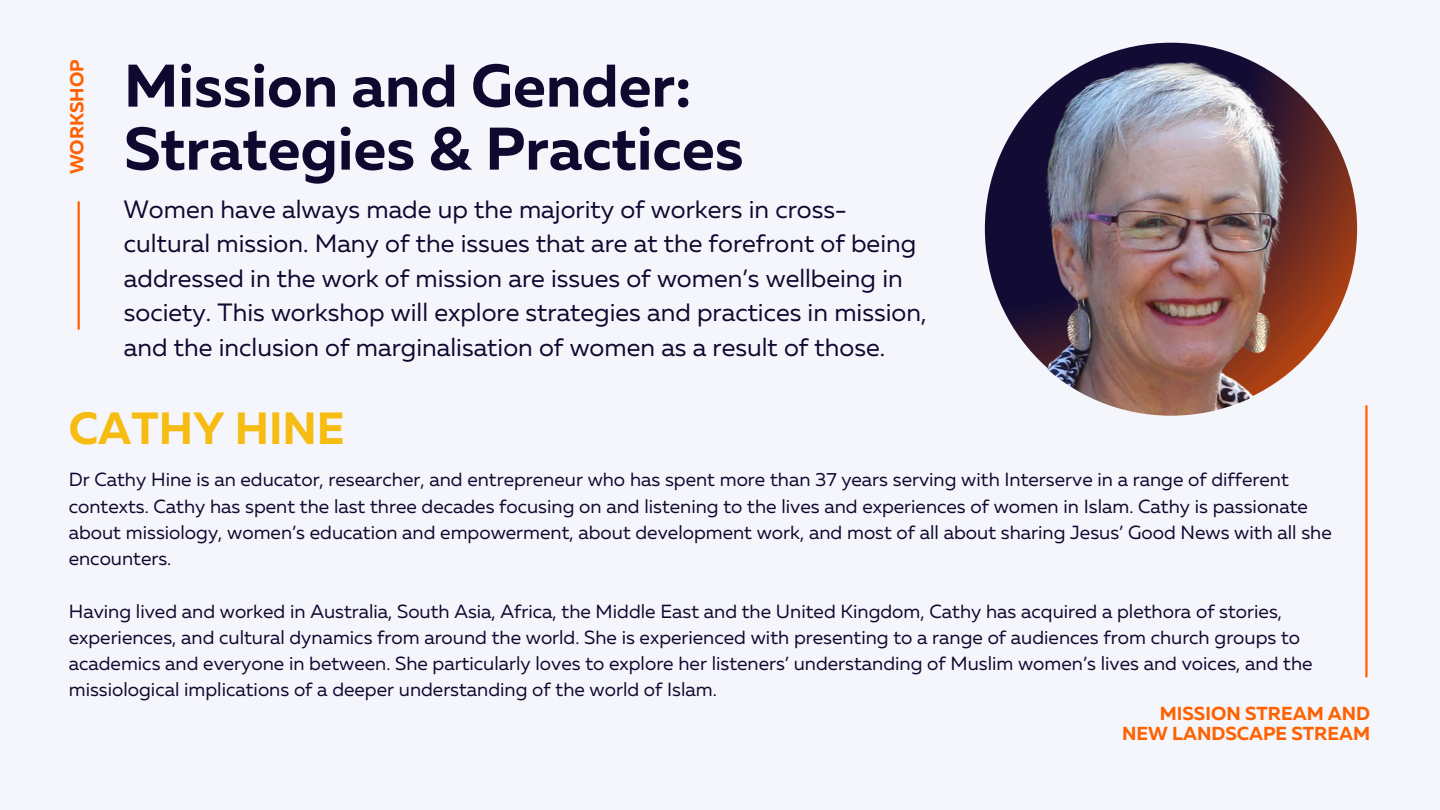
<style>
.page{position:relative;width:1440px;height:810px;background:#f4f6fc}
.page>*{position:absolute;margin:0;border:0;box-sizing:border-box;transform-origin:0 0}
.t1{font:700 60px "Muller";color:#0f082f}
.t2{font:700 45px "Muller";color:#f6bc12}
.t3{font:25px/34.5px "Muller";color:#0f082f}
.t4{font:19px/26.2px "Muller";color:#0f082f}
.t5{font:700 18.8px/19.5px "Muller";color:#ff6100;text-align:right}
</style>
<div class="page">
<hr style="left:1365px;top:406px;width:3px;height:271px;background:#ff6100">
<hr style="left:78px;top:202px;width:2px;height:127px;background:#ff6100">
<img style="left:983px;top:40px;width:376px;height:376px;border-radius:50%">
<h3 class="t5" style="left:69px;top:174px;width:117px;rotate:-90deg">WORKSHOP</h3>
<h1 class="t1" style="left:124px;top:61px;width:569px">Mission and Gender:</h1>
<h1 class="t1" style="left:124px;top:124px;width:621px">Strategies &amp; Practices</h1>
<h4 class="t3" style="left:124px;top:194px;width:804px">Women have always made up the majority of workers in cross&shy;cultural mission. Many of the issues that are at the forefront of being addressed in the work of mission are issues of women’s wellbeing in society. This workshop will explore strategies and practices in mission, and the inclusion of marginalisation of women as a result of those.</h4>
<h2 class="t2" style="left:69px;top:409px;width:278px">CATHY HINE</h2>
<p class="t4" style="left:69px;top:468px;width:1265px">Dr Cathy Hine is an educator, researcher, and entrepreneur who has spent more than 37 years serving with Interserve in a range of different contexts. Cathy has spent the last three decades focusing on and listening to the lives and experiences of women in Islam. Cathy is passionate about missiology, women’s education and empowerment, about development work, and most of all about sharing Jesus’ Good News with all she encounters.</p>
<p class="t4" style="left:69px;top:599px;width:1245px">Having lived and worked in Australia, South Asia, Africa, the Middle East and the United Kingdom, Cathy has acquired a plethora of stories, experiences, and cultural dynamics from around the world. She is experienced with presenting to a range of audiences from church groups to academics and everyone in between. She particularly loves to explore her listeners’ understanding of Muslim women’s lives and voices, and the missiological implications of a deeper understanding of the world of Islam.</p>
<h4 class="t5" style="left:1122px;top:706px;width:249px">MISSION STREAM AND<br>NEW LANDSCAPE STREAM</h4>
</div>
